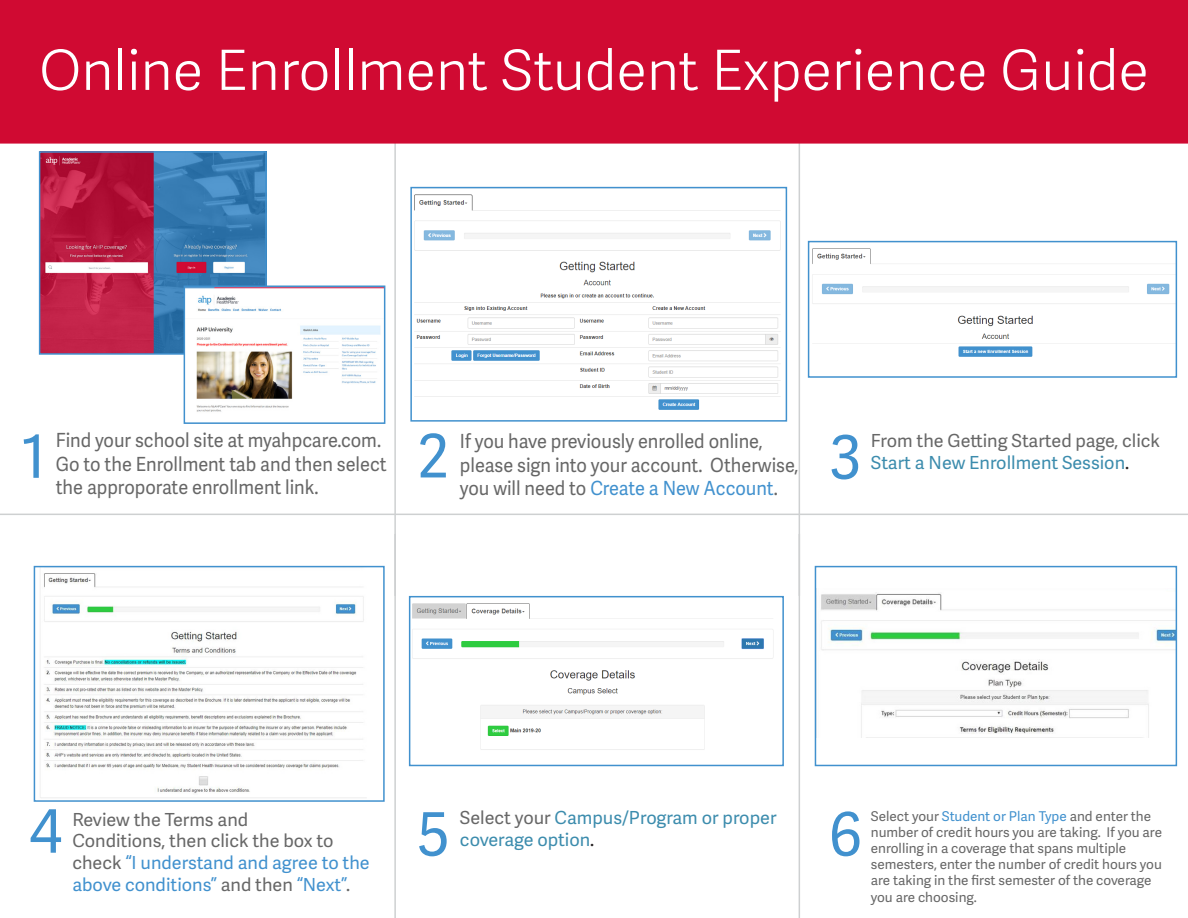
<style>
.page{position:relative;width:1188px;height:918px;background:#fff}
.page>*{position:absolute;margin:0;border:0;box-sizing:border-box;transform-origin:0 0}
.t1{font:60px "Adelle Sans";color:#4191ce}
.t2{font:300 55.5px "Adelle Sans";color:#fff}
.t3{font:19.5px/23.4px "Adelle Sans";color:#676767;scale:.93 1}
.t4{font:18px/21.6px "Adelle Sans";color:#676767}
.t5{font:18px "Adelle Sans";color:#3c8cad}
.t6{font:13.5px/16.2px "Adelle Sans";color:#676767}
.s1{color:#4191ce}
.s2{color:#231f20}
.s3{color:#676767}
</style>
<div class="page">
<hr style="left:394px;top:127px;width:2px;height:469px;background:#ced0d1">
<hr style="left:799px;top:127px;width:1px;height:469px;background:#ced0d1">
<div style="left:2px;top:1px;width:1184px;height:141px;background:#d00a32"></div>
<div style="left:0;top:0;width:1188px;height:144px;border:3px solid #d00a32"></div>
<hr style="left:394px;top:534px;width:2px;height:384px;background:#ced0d1">
<hr style="left:799px;top:534px;width:1px;height:384px;background:#ced0d1">
<hr style="left:0;top:514px;width:1188px;height:1px;background:#ced0d1">
<img style="left:414px;top:194px;width:367px;height:216px">
<div style="left:410px;top:187px;width:377px;height:235px;border:2px solid #4191ce"></div>
<img style="left:812px;top:248px;width:362px;height:109px">
<div style="left:808px;top:241px;width:369px;height:137px;border:2px solid #4191ce"></div>
<img style="left:40px;top:573px;width:326px;height:225px">
<div style="left:34px;top:566px;width:351px;height:236px;border:2px solid #4191ce"></div>
<img style="left:412px;top:603px;width:362px;height:147px">
<div style="left:409px;top:596px;width:375px;height:170px;border:2px solid #4191ce"></div>
<img style="left:821px;top:592px;width:353px;height:145px">
<div style="left:815px;top:566px;width:362px;height:200px;border:2px solid #4191ce"></div>
<img style="left:42px;top:154px;width:222px;height:198px">
<div style="left:39px;top:151px;width:228px;height:204px;border:2px solid #4191ce"></div>
<img style="left:187px;top:289px;width:194px;height:123px">
<div style="left:184px;top:286px;width:201px;height:138px;border:2px solid #4191ce"></div>
<p class="t2" style="left:39px;top:31px;width:1111px">Online Enrollment Student Experience Guide</p>
<p class="t1" style="left:21px;top:414px;width:26px">1</p>
<p class="t3" style="left:56px;top:428px;width:357px">Find your school site at myahpcare.com.<br>Go to the Enrollment tab and then select the approporate enrollment link.</p>
<p class="t1" style="left:417px;top:413px;width:33px">2</p>
<p class="t3" style="left:460px;top:429px;width:365px">If you have previously enrolled online, please sign into your account. Otherwise, you will need to <span class="s1">Create a New Account</span>.</p>
<p class="t1" style="left:829px;top:415px;width:34px">3</p>
<p class="t4" style="left:871px;top:429px;width:291px">From the Getting Started page, click</p>
<p class="t5" style="left:871px;top:449px;width:260px">Start a New Enrollment Session<span class="s2">.</span></p>
<p class="t1" style="left:29px;top:789px;width:35px">4</p>
<p class="t4" style="left:72px;top:808px;width:299px">Review the Terms and<br>Conditions, then click the box to check <span class="s1">“I understand and agree to the above conditions”</span> and then <span class="s1">“Next”</span>.</p>
<p class="t1" style="left:417px;top:792px;width:34px">5</p>
<p class="t5" style="left:460px;top:805px;width:318px"><span class="s3">Select your</span> Campus/Program or proper</p>
<p class="t5" style="left:460px;top:826px;width:136px">coverage option<span class="s2">.</span></p>
<p class="t1" style="left:828px;top:792px;width:35px">6</p>
<p class="t6" style="left:871px;top:807px;width:293px">Select your <span class="s1">Student or Plan Type</span> and enter the number of credit hours you are taking. If you are enrolling in a coverage that spans multiple semesters, enter the number of credit hours you are taking in the first semester of the coverage you are choosing.</p>
</div>
